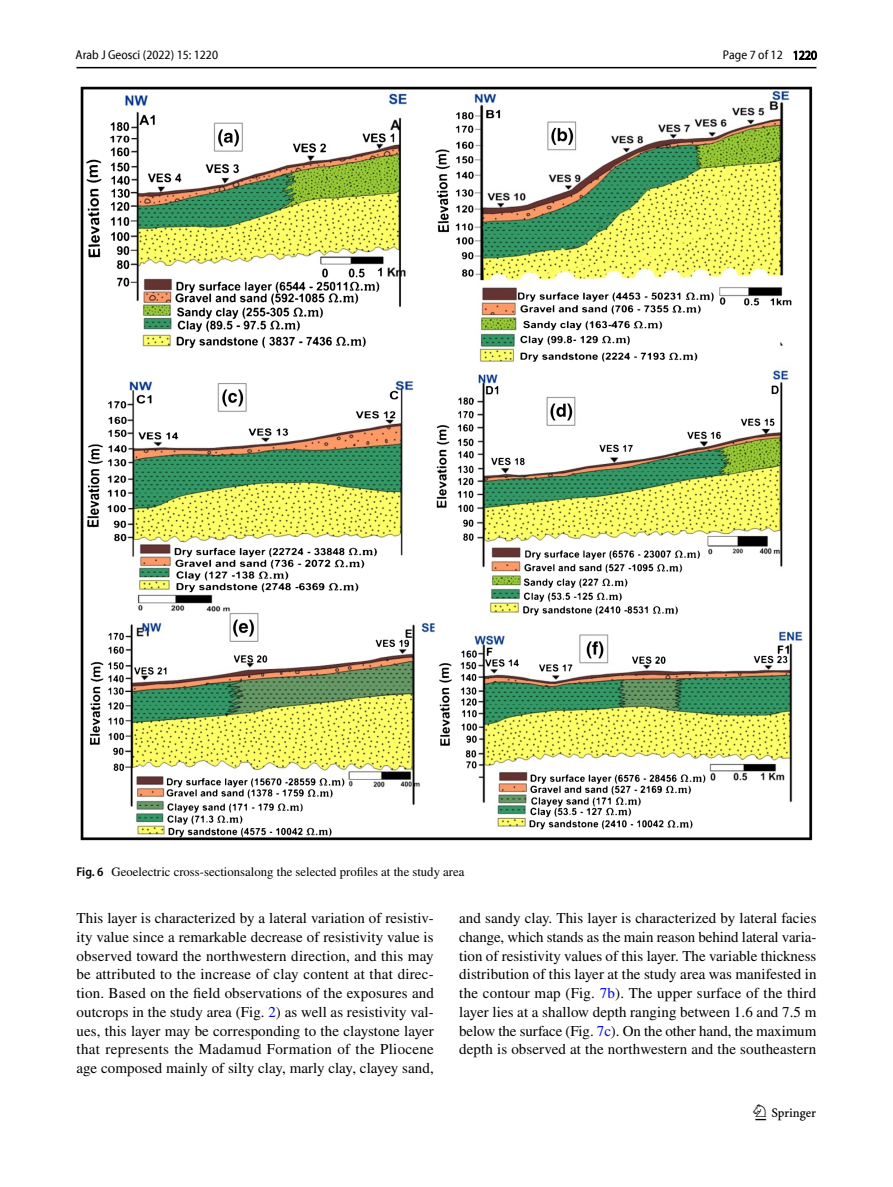
<style>
.page{position:relative;width:893px;height:1187px;background:#fff}
.page>*{position:absolute;margin:0;border:0;box-sizing:border-box;transform-origin:0 0}
.t1{font:22.5px "Springnew Regular 3";color:#000}
.t2{font:15px/18.8px "STIX";letter-spacing:.005em;color:#000;text-align:justify}
.t3{font:12.75px "STIX";color:#000}
.t4{font:semi-condensed 12.75px "Myriad Pro Unic";color:#000}
.s1{font-family:"Myriad Pro";font-weight:600;font-stretch:semi-condensed}
.s2{color:#00f}
</style>
<div class="page">
<hr style="left:77px;top:67px;width:739px;height:1px;background:#000">
<img style="left:81px;top:87px;width:731px;height:753px">
<p class="t4" style="left:76px;top:50px;width:144px">Arab J Geosci (2022) 15: 1220</p>
<p class="t4" style="left:723px;top:50px;width:96px">Page 7 of 12 1220</p>
<p class="t3" style="left:77px;top:862px;width:389px"><span class="s1">Fig. 6</span> Geoelectric cross-sectionsalong the selected profiles at the study area</p>
<p class="t2" style="left:77px;top:909px;width:359px">This layer is characterized by a lateral variation of resistiv&shy;ity value since a remarkable decrease of resistivity value is observed toward the northwestern direction, and this may be attributed to the increase of clay content at that direc&shy;tion. Based on the field observations of the exposures and outcrops in the study area (Fig. <span class="s2">2</span>) as well as resistivity val&shy;ues, this layer may be corresponding to the claystone layer that represents the Madamud Formation of the Pliocene age composed mainly of silty clay, marly clay, clayey sand,</p>
<p class="t2" style="left:459px;top:909px;width:359px">and sandy clay. This layer is characterized by lateral facies change, which stands as the main reason behind lateral varia&shy;tion of resistivity values of this layer. The variable thickness distribution of this layer at the study area was manifested in the contour map (Fig. <span class="s2">7b</span>). The upper surface of the third layer lies at a shallow depth ranging between 1.6 and 7.5 m below the surface (Fig. <span class="s2">7c</span>). On the other hand, the maximum depth is observed at the northwestern and the southeastern</p>
<h1 class="t1" style="left:755px;top:1104px;width:62px">1 3</h1>
</div>
